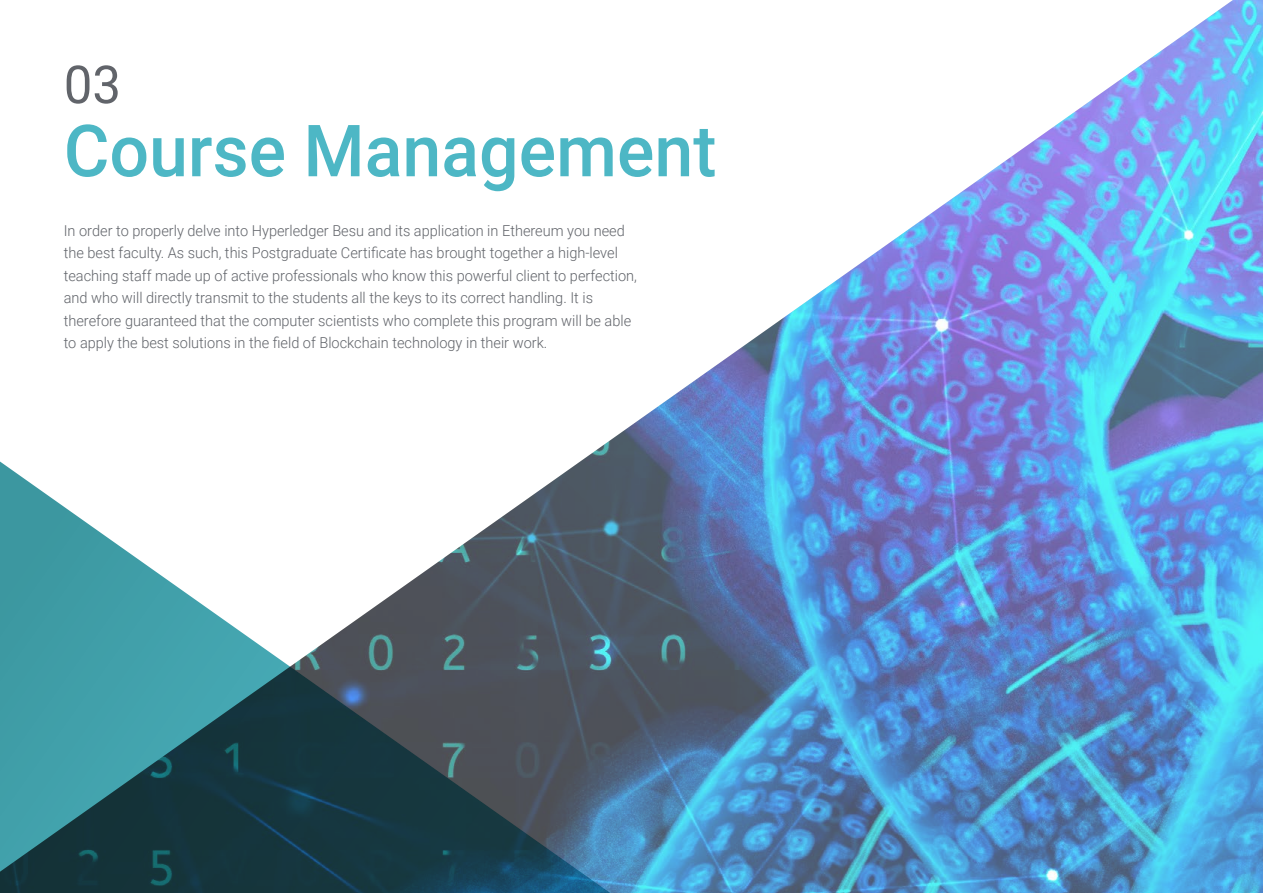
<style>
.page{position:relative;width:1263px;height:893px;background:#fff}
.page>*{position:absolute;margin:0;border:0;box-sizing:border-box;transform-origin:0 0}
.t1{font:500 72px "Roboto";color:#4db7c5}
.t2{font:52.5px "Roboto";color:#61646a}
.t3{font:300 15px/22.5px "Roboto";color:#61646a}
</style>
<div class="page">
<img style="left:602px;top:0;width:661px;height:893px">
<svg style="left:0;top:446px;width:640px;height:447px"></svg>
<h2 class="t2" style="left:64px;top:48px;width:59px">03</h2>
<h1 class="t1" style="left:64px;top:100px;width:654px">Course Management</h1>
<p class="t3" style="left:64px;top:218px;width:575px">In order to properly delve into Hyperledger Besu and its application in Ethereum you need the best faculty. As such, this Postgraduate Certificate has brought together a high-level teaching staff made up of active professionals who know this powerful client to perfection, and who will directly transmit to the students all the keys to its correct handling. It is therefore guaranteed that the computer scientists who complete this program will be able to apply the best solutions in the field of Blockchain technology in their work.</p>
</div>
